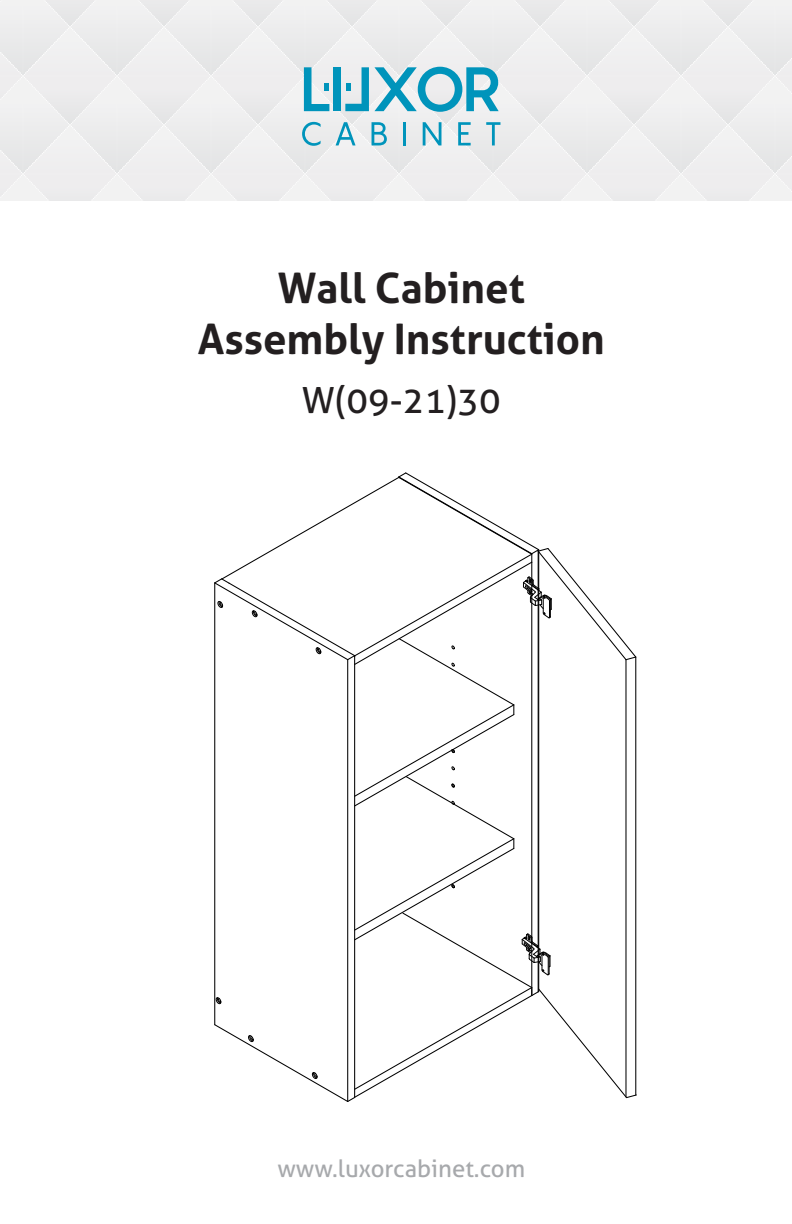
<style>
.page{position:relative;width:792px;height:1224px;background:#fff}
.page>*{position:absolute;margin:0;border:0;box-sizing:border-box;transform-origin:0 0}
.t1{font:700 42px/50.4px "Aller";color:#231f20;text-align:center}
.t2{font:36px "Aller";color:#231f20}
.t3{font:24px "Aller";color:#a7a9ac}
</style>
<div class="page">
<svg style="left:214px;top:472px;width:423px;height:630px"></svg>
<div style="left:0;top:0;width:792px;height:201px;background:#eeedee"></div>
<svg style="left:302px;top:122px;width:19px;height:24px"></svg>
<svg style="left:336px;top:122px;width:20px;height:23px"></svg>
<svg style="left:372px;top:122px;width:15px;height:23px"></svg>
<hr style="left:403px;top:122px;width:3px;height:23px;background:#0094bb">
<svg style="left:423px;top:122px;width:18px;height:23px"></svg>
<svg style="left:458px;top:122px;width:13px;height:23px"></svg>
<svg style="left:486px;top:122px;width:14px;height:23px"></svg>
<svg style="left:304px;top:67px;width:25px;height:44px"></svg>
<div style="left:334px;top:67px;width:7px;height:44px;background:#0094bb"></div>
<div style="left:324px;top:83px;width:5px;height:8px;background:#0094bb"></div>
<svg style="left:345px;top:67px;width:154px;height:45px"></svg>
<p class="t1" style="left:198px;top:263px;width:409px">Wall Cabinet<br>Assembly Instruction</p>
<p class="t2" style="left:302px;top:378px;width:200px">W(09-21)30</p>
<p class="t3" style="left:277px;top:1154px;width:249px">www.luxorcabinet.com</p>
</div>
